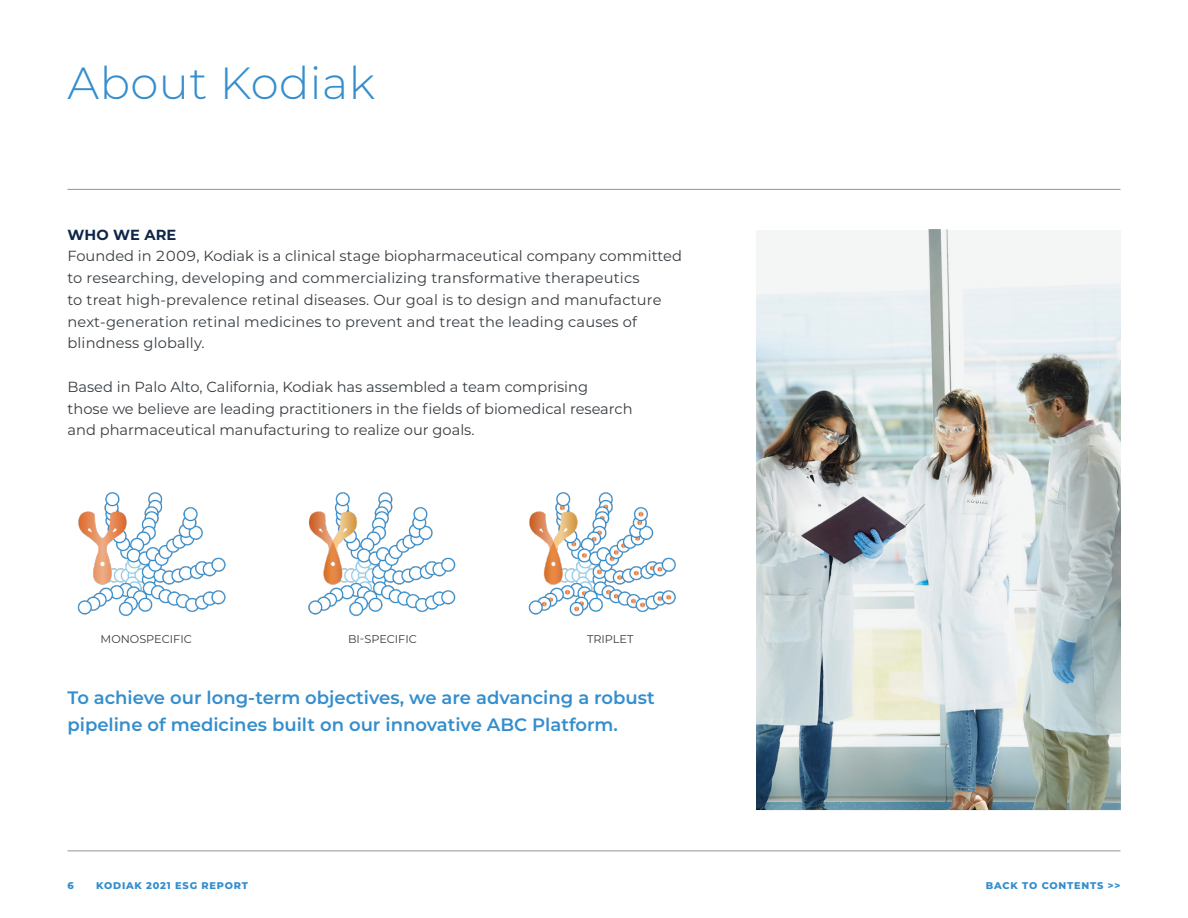
<style>
.page{position:relative;width:1188px;height:918px;background:#fff}
.page>*{position:absolute;margin:0;border:0;box-sizing:border-box;transform-origin:0 0}
.t1{font:300 45px "Montserrat";letter-spacing:.01em;color:#348ecd}
.t2{font:600 18px/27px "Montserrat";color:#348ecd}
.t3{font:14.7px/21.8px "Montserrat";color:#373d42}
.t4{font:700 14.7px "Montserrat";letter-spacing:.01em;color:#0e2647}
.t5{font:11.25px "Montserrat";color:#373d42}
.t6{font:800 9.75px "Montserrat";letter-spacing:.08em;color:#348ecd}
</style>
<div class="page">
<hr style="left:68px;top:850px;width:1052px;height:1px;background:#939598">
<hr style="left:68px;top:189px;width:1052px;height:1px;background:#939598">
<img style="left:77px;top:492px;width:149px;height:125px">
<img style="left:308px;top:492px;width:148px;height:125px">
<img style="left:528px;top:492px;width:148px;height:125px">
<svg style="left:756px;top:230px;width:364px;height:580px"></svg>
<h1 class="t1" style="left:68px;top:52px;width:309px">About Kodiak</h1>
<p class="t4" style="left:68px;top:224px;width:110px">WHO WE ARE</p>
<p class="t3" style="left:68px;top:245px;width:616px">Founded in 2009, Kodiak is a clinical stage biopharmaceutical company committed to researching, developing and commercializing transformative therapeutics<br>to treat high-prevalence retinal diseases. Our goal is to design and manufacture next-generation retinal medicines to prevent and treat the leading causes of blindness globally.</p>
<p class="t3" style="left:68px;top:375px;width:567px">Based in Palo Alto, California, Kodiak has assembled a team comprising those we believe are leading practitioners in the fields of biomedical research and pharmaceutical manufacturing to realize our goals.</p>
<p class="t5" style="left:101px;top:632px;width:93px">MONOSPECIFIC</p>
<p class="t5" style="left:348px;top:632px;width:70px">BI-SPECIFIC</p>
<p class="t5" style="left:587px;top:632px;width:48px">TRIPLET</p>
<p class="t2" style="left:68px;top:683px;width:589px">To achieve our long-term objectives, we are advancing a robust pipeline of medicines built on our innovative ABC Platform.</p>
<p class="t6" style="left:68px;top:878px;width:8px">6</p>
<p class="t6" style="left:96px;top:878px;width:153px">KODIAK 2021 ESG REPORT</p>
<p class="t6" style="left:986px;top:878px;width:136px">BACK TO CONTENTS &gt;&gt;</p>
</div>
